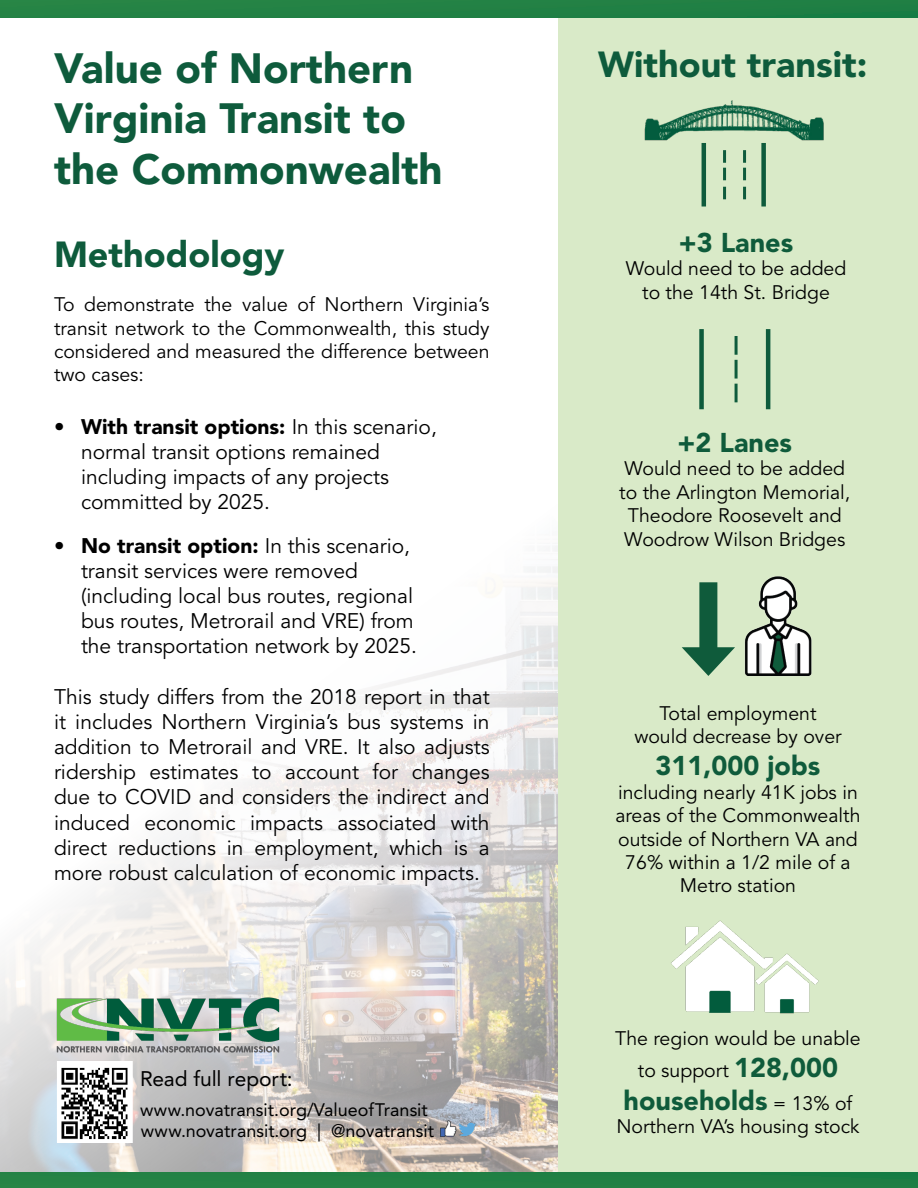
<style>
.page{position:relative;width:918px;height:1188px;background:#fff}
.page>*{position:absolute;margin:0;border:0;box-sizing:border-box;transform-origin:0 0}
.t1{font:900 42px "Avenir LT Std";color:#0e5b3c}
.t2{font:900 36px "Avenir LT Std";color:#0e5b3c}
.t3{font:900 27px "Avenir LT Std";color:#0f5b3b}
.t4{font:21px/25.2px "Avenir LT Std";color:#000}
.t5{font:21px "Avenir LT Std";color:#000}
.t6{font:19.5px/23.4px "Avenir LT Std";color:#000;text-align:center}
.t7{font:18px "Avenir LT Std";color:#000}
.s1{font-weight:900}
.s2{font-weight:900;font-size:27px;color:#0f5b3b}
.s3{font-weight:400;font-size:19.5px;color:#000}
</style>
<div class="page">
<img style="left:0;top:549px;width:558px;height:624px">
<img style="left:459px;top:1121px;width:17px;height:15px">
<img style="left:440px;top:1121px;width:17px;height:15px">
<img style="left:57px;top:1060px;width:76px;height:83px">
<img style="left:54px;top:996px;width:227px;height:58px">
<div style="left:558px;top:0;width:360px;height:1188px;background:#d9eac8"></div>
<img style="left:671px;top:920px;width:148px;height:94px">
<div style="left:0;top:1173px;width:918px;height:15px;background:#238044"></div>
<div style="left:0;top:0;width:918px;height:18px;background:#238145"></div>
<img style="left:644px;top:100px;width:180px;height:41px">
<hr style="left:702px;top:143px;width:4px;height:64px;background:#0e5b3c">
<div style="left:761px;top:143px;width:5px;height:64px;background:#0e5b3c"></div>
<svg style="left:723px;top:150px;width:3px;height:30px"></svg>
<svg style="left:723px;top:187px;width:3px;height:12px"></svg>
<svg style="left:743px;top:150px;width:3px;height:30px"></svg>
<svg style="left:743px;top:187px;width:3px;height:12px"></svg>
<div style="left:699px;top:329px;width:5px;height:80px;background:#0e5b3c"></div>
<hr style="left:766px;top:329px;width:4px;height:80px;background:#0e5b3c">
<hr style="left:735px;top:336px;width:3px;height:19px;background:#0e5b3c">
<hr style="left:735px;top:360px;width:3px;height:19px;background:#0e5b3c">
<hr style="left:735px;top:384px;width:3px;height:18px;background:#0e5b3c">
<img style="left:682px;top:576px;width:130px;height:100px">
<p class="t1" style="left:54px;top:43px;width:361px">Value of Northern</p>
<p class="t1" style="left:54px;top:93px;width:353px">Virginia Transit to</p>
<p class="t1" style="left:54px;top:144px;width:390px">the Commonwealth</p>
<p class="t2" style="left:54px;top:233px;width:232px">Methodology</p>
<p class="t6" style="left:54px;top:293px;width:437px;text-align:justify">To demonstrate the value of Northern Virginia’s transit network to the Commonwealth, this study considered and measured the difference between two cases:</p>
<p class="t4" style="left:81px;top:415px;width:357px;text-indent:-27px"><span class="s1">• With transit options:</span> In this scenario, normal transit options remained including impacts of any projects committed by 2025.</p>
<p class="t4" style="left:81px;top:533px;width:337px;text-indent:-27px"><span class="s1">• No transit option:</span> In this scenario, transit services were removed (including local bus routes, regional bus routes, Metrorail and VRE) from the transportation network by 2025.</p>
<p class="t4" style="left:54px;top:684px;width:437px;text-align:justify">This study differs from the 2018 report in that it includes Northern Virginia’s bus systems in addition to Metrorail and VRE. It also adjusts ridership estimates to account for changes due to COVID and considers the indirect and induced economic impacts associated with direct reductions in employment, which is a more robust calculation of economic impacts.</p>
<p class="t5" style="left:140px;top:1067px;width:154px">Read full report:</p>
<p class="t7" style="left:140px;top:1099px;width:289px">www.novatransit.org/ValueofTransit</p>
<p class="t7" style="left:141px;top:1120px;width:295px">www.novatransit.org | @novatransit</p>
<p class="t2" style="left:598px;top:43px;width:271px">Without transit:</p>
<p class="t3" style="left:679px;top:226px;width:116px">+3 Lanes</p>
<p class="t6" style="left:626px;top:257px;width:222px">Would need to be added to the 14th St. Bridge</p>
<p class="t3" style="left:678px;top:426px;width:116px">+2 Lanes</p>
<p class="t6" style="left:619px;top:457px;width:233px">Would need to be added to the Arlington Memorial,<br>Theodore Roosevelt and<br>Woodrow Wilson Bridges</p>
<p class="t6" style="left:659px;top:702px;width:159px">Total employment</p>
<p class="t6" style="left:634px;top:725px;width:209px">would decrease by over</p>
<p class="t3" style="left:656px;top:750px;width:166px">311,000 jobs</p>
<p class="t6" style="left:615px;top:781px;width:247px">including nearly 41K jobs in areas of the Commonwealth outside of Northern VA and<br>76% within a 1/2 mile of a<br>Metro station</p>
<p class="t6" style="left:615px;top:1022px;width:247px;line-height:32.4px">The region would be unable to support <span class="s2">128,000</span></p>
<p class="t3" style="left:624px;top:1084px;width:230px">households <span class="s3">= 13% of</span></p>
<p class="t6" style="left:616px;top:1115px;width:245px">Northern VA’s housing stock</p>
</div>
